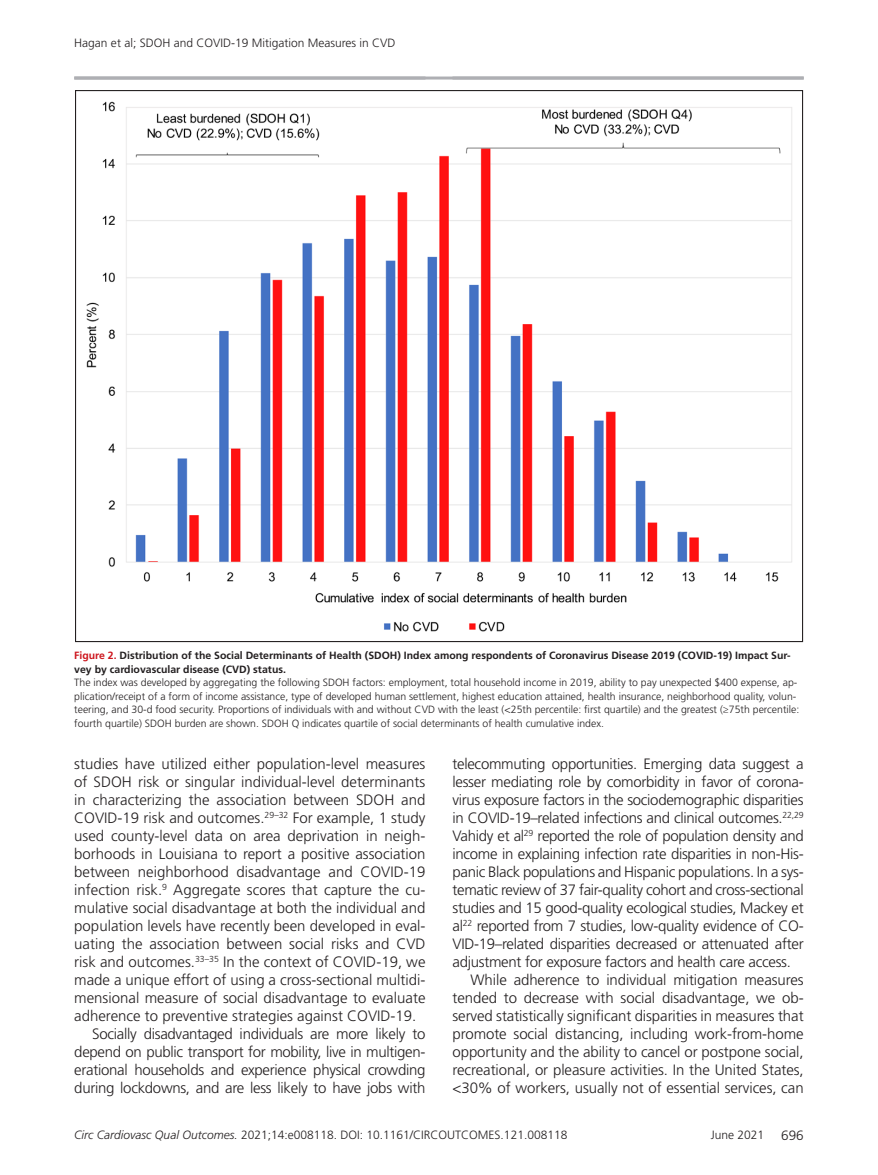
<style>
.page{position:relative;width:878px;height:1175px;background:#fff}
.page>*{position:absolute;margin:0;border:0;box-sizing:border-box;transform-origin:0 0}
.t1{font:300 15px "Frutiger LT Std";letter-spacing:-.005em;color:#231f20}
.t2{font:300 13.5px "Frutiger LT Std";color:#231f20}
.t3{font:300 12px "Frutiger LT Std";color:#231f20}
.t4{font:300 10.5px/13.5px "Frutiger LT Std";color:#231f20}
.t5{font:700 10.5px/13.5px "Frutiger LT Std";color:#231f20}
.s1{color:#cd151d}
.s2{font-style:italic}
</style>
<div class="page">
<hr style="left:74px;top:76px;width:729px;height:4px;background:#b9babe">
<svg style="left:75px;top:90px;width:728px;height:552px"></svg>
<p class="t3" style="left:74px;top:36px;width:323px">Hagan et al; SDOH and COVID-19 Mitigation Measures in CVD</p>
<p class="t5" style="left:74px;top:648px;width:717px"><span class="s1">Figure 2.</span> Distribution of the Social Determinants of Health (SDOH) Index among respondents of Coronavirus Disease 2019 (COVID-19) Impact Sur&shy;vey by cardiovascular disease (CVD) status.</p>
<p class="t4" style="left:74px;top:676px;width:726px">The index was developed by aggregating the following SDOH factors: employment, total household income in 2019, ability to pay unexpected $400 expense, ap&shy;plication/receipt of a form of income assistance, type of developed human settlement, highest education attained, health insurance, neighborhood quality, volun&shy;teering, and 30-d food security. Proportions of individuals with and without CVD with the least (&lt;25th percentile: first quartile) and the greatest (≥75th percentile: fourth quartile) SDOH burden are shown. SDOH Q indicates quartile of social determinants of health cumulative index.</p>
<p class="t1" style="left:74px;top:755px;width:352px">studies have utilized either population-level measures</p>
<p class="t1" style="left:74px;top:773px;width:352px">of SDOH risk or singular individual-level determinants</p>
<p class="t1" style="left:74px;top:791px;width:352px">in characterizing the association between SDOH and</p>
<p class="t1" style="left:74px;top:809px;width:352px">COVID-19 risk and outcomes.<sup>29–32</sup> For example, 1 study</p>
<p class="t1" style="left:74px;top:827px;width:352px">used county-level data on area deprivation in neigh-</p>
<p class="t1" style="left:74px;top:845px;width:353px">borhoods in Louisiana to report a positive association</p>
<p class="t1" style="left:74px;top:863px;width:352px">between neighborhood disadvantage and COVID-19</p>
<p class="t1" style="left:74px;top:881px;width:352px">infection risk.<sup>9</sup> Aggregate scores that capture the cu-</p>
<p class="t1" style="left:74px;top:899px;width:352px">mulative social disadvantage at both the individual and</p>
<p class="t1" style="left:74px;top:917px;width:353px">population levels have recently been developed in eval-</p>
<p class="t1" style="left:74px;top:935px;width:353px">uating the association between social risks and CVD</p>
<p class="t1" style="left:74px;top:953px;width:353px">risk and outcomes.<sup>33–35</sup> In the context of COVID-19, we</p>
<p class="t1" style="left:74px;top:971px;width:353px">made a unique effort of using a cross-sectional multidi-</p>
<p class="t1" style="left:74px;top:989px;width:353px">mensional measure of social disadvantage to evaluate</p>
<p class="t1" style="left:74px;top:1007px;width:343px">adherence to preventive strategies against COVID-19.</p>
<p class="t1" style="left:92px;top:1025px;width:335px">Socially disadvantaged individuals are more likely to</p>
<p class="t1" style="left:74px;top:1043px;width:353px">depend on public transport for mobility, live in multigen-</p>
<p class="t1" style="left:74px;top:1061px;width:353px">erational households and experience physical crowding</p>
<p class="t1" style="left:74px;top:1079px;width:352px">during lockdowns, and are less likely to have jobs with</p>
<p class="t1" style="left:452px;top:755px;width:352px">telecommuting opportunities. Emerging data suggest a</p>
<p class="t1" style="left:452px;top:773px;width:353px">lesser mediating role by comorbidity in favor of corona-</p>
<p class="t1" style="left:452px;top:791px;width:352px">virus exposure factors in the sociodemographic disparities</p>
<p class="t1" style="left:452px;top:809px;width:353px">in COVID-19–related infections and clinical outcomes.<sup>22,29</sup></p>
<p class="t1" style="left:452px;top:827px;width:353px">Vahidy et al<sup>29</sup> reported the role of population density and</p>
<p class="t1" style="left:452px;top:845px;width:353px">income in explaining infection rate disparities in non-His-</p>
<p class="t1" style="left:452px;top:863px;width:352px">panic Black populations and Hispanic populations. In a sys-</p>
<p class="t1" style="left:452px;top:881px;width:352px">tematic review of 37 fair-quality cohort and cross-sectional</p>
<p class="t1" style="left:452px;top:899px;width:352px">studies and 15 good-quality ecological studies, Mackey et</p>
<p class="t1" style="left:452px;top:917px;width:353px">al<sup>22</sup> reported from 7 studies, low-quality evidence of CO-</p>
<p class="t1" style="left:452px;top:935px;width:352px">VID-19–related disparities decreased or attenuated after</p>
<p class="t1" style="left:452px;top:953px;width:340px">adjustment for exposure factors and health care access.</p>
<p class="t1" style="left:470px;top:971px;width:335px">While adherence to individual mitigation measures</p>
<p class="t1" style="left:452px;top:989px;width:352px">tended to decrease with social disadvantage, we ob-</p>
<p class="t1" style="left:452px;top:1007px;width:352px">served statistically significant disparities in measures that</p>
<p class="t1" style="left:452px;top:1025px;width:353px">promote social distancing, including work-from-home</p>
<p class="t1" style="left:452px;top:1043px;width:352px">opportunity and the ability to cancel or postpone social,</p>
<p class="t1" style="left:452px;top:1061px;width:353px">recreational, or pleasure activities. In the United States,</p>
<p class="t1" style="left:452px;top:1079px;width:352px">&lt;30% of workers, usually not of essential services, can</p>
<p class="t3" style="left:74px;top:1128px;width:494px"><span class="s2">Circ Cardiovasc Qual Outcomes.</span> 2021;14:e008118. DOI: 10.1161/CIRCOUTCOMES.121.008118</p>
<p class="t3" style="left:710px;top:1128px;width:55px">June 2021</p>
<p class="t2" style="left:781px;top:1127px;width:24px">696</p>
</div>
